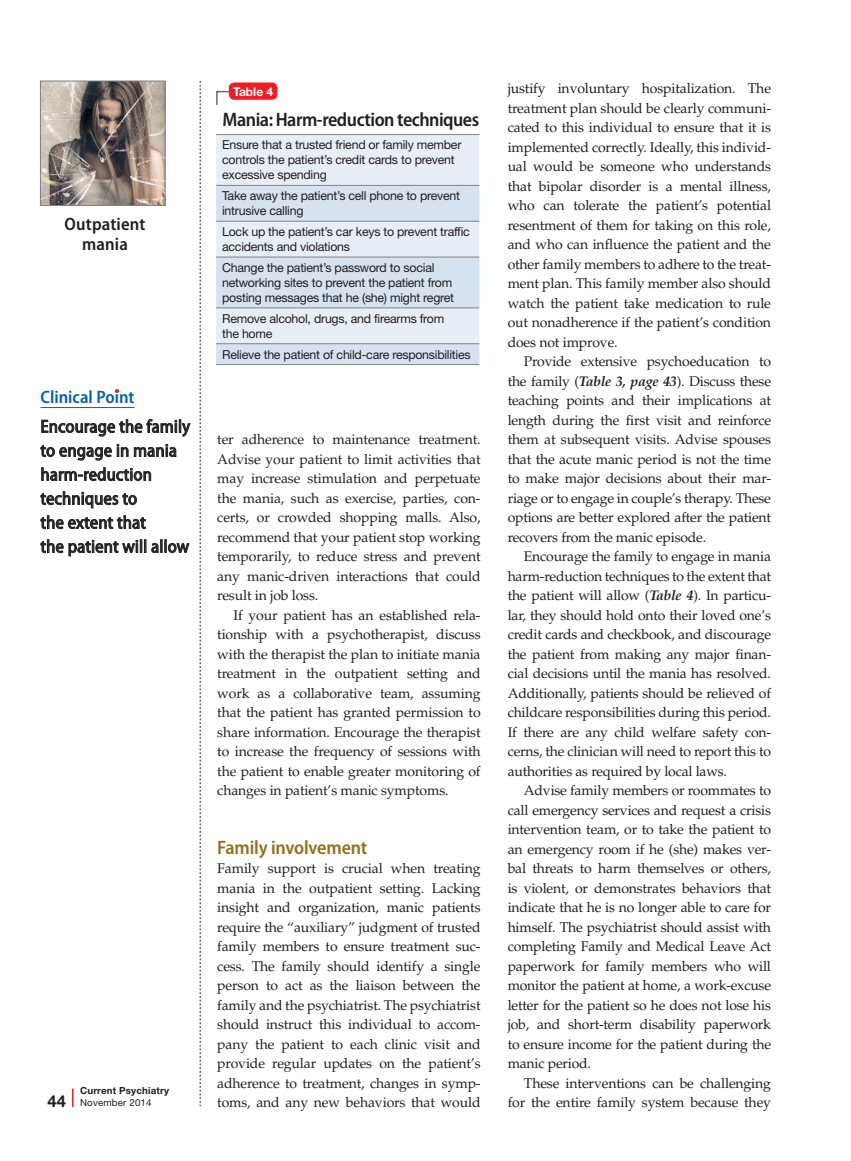
<style>
.page{position:relative;width:851px;height:1161px;background:#fff}
.page>*{position:absolute;margin:0;border:0;box-sizing:border-box;transform-origin:0 0}
.Table_Title{font:600 semi-condensed 19.5px "Myriad Pro";letter-spacing:-.025em;color:#231f20}
.t1{font:600 semi-condensed 19.5px "Myriad Pro";letter-spacing:-.01em;color:#91701f}
.Clinical_Point{font:semi-condensed 18px/24px "Myriad Pro";letter-spacing:.01em;color:#231f20}
.t2{font:600 semi-condensed 18px/19.5px "Myriad Pro";letter-spacing:.01em;color:#231f20;text-align:center}
.t3{font:600 semi-condensed 18px "Myriad Pro";color:#0063a5}
.Body_2{font:14.1px/19.5px "Palatino LT Std";letter-spacing:-.015em;color:#231f20;text-align:justify}
.Body_1{font:14.1px/19.5px "Palatino LT Std";letter-spacing:-.01em;color:#231f20;text-align:justify}
.Table_Text{font:12.3px/15px "Helvetica Neue LT Std";letter-spacing:-.02em;color:#231f20}
.t4{font:700 12px "Helvetica Neue LT Std";color:#fff}
.t5{font:700 9.75px/12px "Helvetica Neue LT Std";letter-spacing:.015em;color:#231f20}
.s1{font-size:16.5px}
.s2{font-weight:400}
.s3{font-weight:700;font-style:italic}
</style>
<div class="page">
<svg style="left:200px;top:81px;width:1px;height:1025px"></svg>
<img style="left:42px;top:83px;width:121px;height:121px">
<div style="left:40px;top:81px;width:125px;height:125px;border:1px solid #808285"></div>
<svg style="left:72px;top:1089px;width:2px;height:18px"></svg>
<hr style="left:40px;top:407px;width:94px;height:1px;background:#0063a5">
<svg style="left:41px;top:419px;width:149px;height:18px"></svg>
<svg style="left:40px;top:444px;width:88px;height:17px"></svg>
<svg style="left:134px;top:444px;width:42px;height:14px"></svg>
<svg style="left:41px;top:467px;width:110px;height:15px"></svg>
<svg style="left:40px;top:491px;width:97px;height:18px"></svg>
<svg style="left:40px;top:515px;width:106px;height:15px"></svg>
<svg style="left:40px;top:539px;width:149px;height:18px"></svg>
<svg style="left:114px;top:389px;width:5px;height:4px"></svg>
<div style="left:216px;top:135px;width:263px;height:50px;background:#e8eef6"></div>
<svg style="left:216px;top:186px;width:263px;height:178px;background:#dce5f1"></svg>
<hr style="left:216px;top:364px;width:263px;height:1px;background:#808285">
<hr style="left:216px;top:308px;width:263px;height:1px;background:#808285">
<hr style="left:216px;top:343px;width:263px;height:1px;background:#808285">
<hr style="left:216px;top:221px;width:263px;height:1px;background:#808285">
<hr style="left:216px;top:257px;width:263px;height:1px;background:#808285">
<hr style="left:216px;top:134px;width:263px;height:1px;background:#808285">
<hr style="left:216px;top:185px;width:263px;height:1px;background:#808285">
<svg style="left:216px;top:90px;width:16px;height:15px"></svg>
<div style="left:229px;top:82px;width:48px;height:18px;background:#ed1d24;border-radius:5px"></div>
<p class="t2" style="left:65px;top:214px;width:82px">Outpatient mania</p>
<p class="t3" style="left:40px;top:386px;width:95px">Clinical Point</p>
<p class="Clinical_Point" style="left:40px;top:414px;width:151px">Encourage the family to engage in mania harm-reduction techniques to<br>the extent that<br>the patient will allow</p>
<p class="t5" style="left:47px;top:1085px;width:123px;text-indent:33px">Current Psychiatry<br><span class="s1">44</span> <span class="s2">November 2014</span></p>
<p class="t4" style="left:233px;top:84px;width:42px">Table 4</p>
<p class="Table_Title" style="left:222px;top:107px;width:258px">Mania: Harm-reduction techniques</p>
<p class="Table_Text" style="left:222px;top:137px;width:241px">Ensure that a trusted friend or family member controls the patient’s credit cards to prevent excessive spending</p>
<p class="Table_Text" style="left:222px;top:188px;width:239px">Take away the patient’s cell phone to prevent intrusive calling</p>
<p class="Table_Text" style="left:222px;top:224px;width:249px">Lock up the patient’s car keys to prevent traffic accidents and violations</p>
<p class="Table_Text" style="left:222px;top:260px;width:233px">Change the patient’s password to social networking sites to prevent the patient from posting messages that he (she) might regret</p>
<p class="Table_Text" style="left:222px;top:311px;width:224px">Remove alcohol, drugs, and firearms from the home</p>
<p class="Table_Text" style="left:222px;top:347px;width:250px">Relieve the patient of child-care responsibilities</p>
<p class="Body_1" style="left:217px;top:430px;width:265px">ter adherence to maintenance treatment.<br>Advise your patient to limit activities that may increase stimulation and perpetuate the mania, such as exercise, parties, con&shy;certs, or crowded shopping malls. Also, recommend that your patient stop working temporarily, to reduce stress and prevent any manic-driven interactions that could result in job loss.</p>
<p class="Body_2" style="left:217px;top:605px;width:265px;text-indent:16px">If your patient has an established rela&shy;tionship with a psychotherapist, discuss with the therapist the plan to initiate mania treatment in the outpatient setting and work as a collaborative team, assuming that the patient has granted permission to share information. Encourage the therapist to increase the frequency of sessions with the patient to enable greater monitoring of changes in patient’s manic symptoms.</p>
<h1 class="t1" style="left:217px;top:835px;width:151px">Family involvement</h1>
<p class="Body_1" style="left:217px;top:859px;width:265px">Family support is crucial when treating mania in the outpatient setting. Lacking insight and organization, manic patients require the “auxiliary” judgment of trusted family members to ensure treatment suc&shy;cess. The family should identify a single person to act as the liaison between the family and the psychiatrist. The psychiatrist should instruct this individual to accom&shy;pany the patient to each clinic visit and provide regular updates on the patient’s adherence to treatment, changes in symp&shy;toms, and any new behaviors that would</p>
<p class="Body_1" style="left:507px;top:79px;width:265px">justify involuntary hospitalization. The treatment plan should be clearly communi&shy;cated to this individual to ensure that it is implemented correctly. Ideally, this individ&shy;ual would be someone who understands that bipolar disorder is a mental illness, who can tolerate the patient’s potential resentment of them for taking on this role, and who can influence the patient and the other family members to adhere to the treat&shy;ment plan. This family member also should watch the patient take medication to rule out nonadherence if the patient’s condition does not improve.</p>
<p class="Body_2" style="left:507px;top:352px;width:265px;text-indent:16px">Provide extensive psychoeducation to the family (<span class="s3">Table 3, page 43</span>). Discuss these teaching points and their implications at length during the first visit and reinforce them at subsequent visits. Advise spouses that the acute manic period is not the time to make major decisions about their mar&shy;riage or to engage in couple’s therapy. These options are better explored after the patient recovers from the manic episode.</p>
<p class="Body_2" style="left:507px;top:547px;width:265px;text-indent:16px">Encourage the family to engage in mania harm-reduction techniques to the extent that the patient will allow (<span class="s3">Table 4</span>). In particu&shy;lar, they should hold onto their loved one’s credit cards and checkbook, and discourage the patient from making any major finan&shy;cial decisions until the mania has resolved.<br>Additionally, patients should be relieved of childcare responsibilities during this period.<br>If there are any child welfare safety con&shy;cerns, the clinician will need to report this to authorities as required by local laws.</p>
<p class="Body_2" style="left:507px;top:781px;width:265px;text-indent:16px">Advise family members or roommates to call emergency services and request a crisis intervention team, or to take the patient to an emergency room if he (she) makes ver&shy;bal threats to harm themselves or others, is violent, or demonstrates behaviors that indicate that he is no longer able to care for himself. The psychiatrist should assist with completing Family and Medical Leave Act paperwork for family members who will monitor the patient at home, a work-excuse letter for the patient so he does not lose his job, and short-term disability paperwork to ensure income for the patient during the manic period.</p>
<p class="Body_2" style="left:507px;top:1073px;width:265px;text-align:right">These interventions can be challenging for the entire family system because they</p>
</div>
